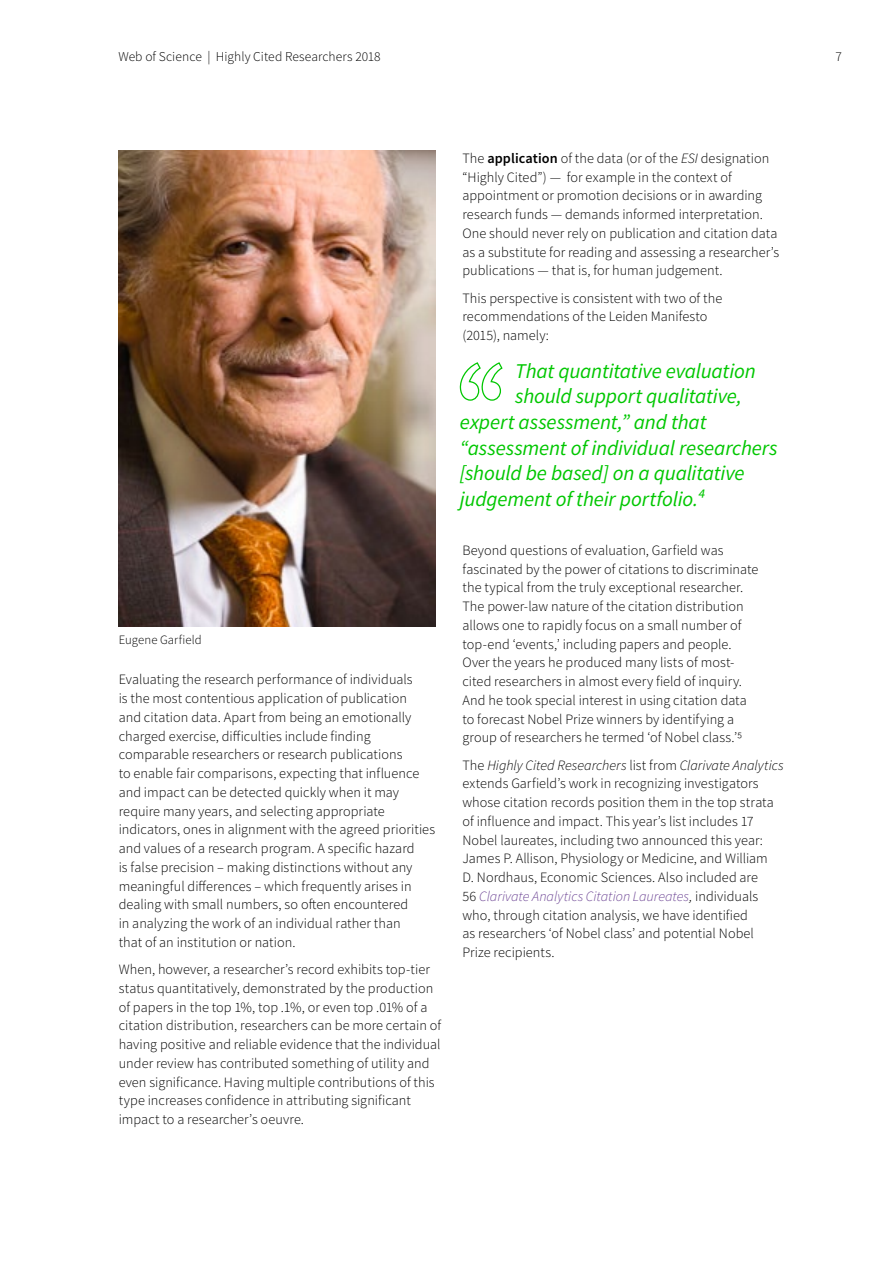
<style>
.page{position:relative;width:893px;height:1263px;background:#fff}
.page>*{position:absolute;margin:0;border:0;box-sizing:border-box;transform-origin:0 0}
.t1{font:italic 21px "Source Sans Pro";letter-spacing:-.01em;color:#00c700}
.t2{font:300 14.25px/18.8px "Source Sans Pro";letter-spacing:.005em;color:#000}
.t3{font:300 13.5px "Source Sans Pro";letter-spacing:.005em;color:#000}
.t4{font:300 12.75px "Source Sans Pro";letter-spacing:.005em;color:#000}
.s1{font-weight:600}
.s2{font-style:italic}
.s3{font-style:italic;color:#6c4494}
</style>
<div class="page">
<img style="left:119px;top:151px;width:317px;height:475px">
<svg style="left:459px;top:362px;width:44px;height:39px"></svg>
<p class="t3" style="left:118px;top:48px;width:264px">Web of Science | Highly Cited Researchers 2018</p>
<p class="t3" style="left:835px;top:48px;width:8px">7</p>
<p class="t2" style="left:462px;top:149px;width:318px">The <span class="s1">application</span> of the data (or of the <span class="s2">ESI</span> designation “Highly Cited”) — for example in the context of appointment or promotion decisions or in awarding research funds — demands informed interpretation.<br>One should never rely on publication and citation data as a substitute for reading and assessing a researcher’s publications — that is, for human judgement.</p>
<p class="t2" style="left:462px;top:288px;width:261px">This perspective is consistent with two of the recommendations of the Leiden Manifesto (2015), namely:</p>
<p class="t4" style="left:119px;top:632px;width:85px">Eugene Garfield</p>
<p class="t2" style="left:119px;top:670px;width:318px">Evaluating the research performance of individuals<br>is the most contentious application of publication<br>and citation data. Apart from being an emotionally charged exercise, difficulties include finding comparable researchers or research publications<br>to enable fair comparisons, expecting that influence and impact can be detected quickly when it may require many years, and selecting appropriate indicators, ones in alignment with the agreed priorities and values of a research program. A specific hazard<br>is false precision – making distinctions without any meaningful differences – which frequently arises in dealing with small numbers, so often encountered<br>in analyzing the work of an individual rather than<br>that of an institution or nation.</p>
<p class="t2" style="left:119px;top:960px;width:324px">When, however, a researcher’s record exhibits top-tier status quantitatively, demonstrated by the production of papers in the top 1%, top .1%, or even top .01% of a citation distribution, researchers can be more certain of having positive and reliable evidence that the individual under review has contributed something of utility and even significance. Having multiple contributions of this type increases confidence in attributing significant impact to a researcher’s oeuvre.</p>
<h1 class="t1" style="left:515px;top:358px;width:242px">That quantitative evaluation</h1>
<h1 class="t1" style="left:515px;top:383px;width:228px">should support qualitative,</h1>
<h1 class="t1" style="left:460px;top:409px;width:248px">expert assessment,” and that</h1>
<h1 class="t1" style="left:460px;top:434px;width:319px">“assessment of individual researchers</h1>
<h1 class="t1" style="left:460px;top:460px;width:286px">[should be based] on a qualitative</h1>
<h1 class="t1" style="left:460px;top:485px;width:246px">judgement of their portfolio.⁴</h1>
<p class="t2" style="left:462px;top:541px;width:297px">Beyond questions of evaluation, Garfield was fascinated by the power of citations to discriminate the typical from the truly exceptional researcher.<br>The power-law nature of the citation distribution allows one to rapidly focus on a small number of top-end ‘events,’ including papers and people.<br>Over the years he produced many lists of most&shy;cited researchers in almost every field of inquiry.<br>And he took special interest in using citation data to forecast Nobel Prize winners by identifying a group of researchers he termed ‘of Nobel class.’5</p>
<p class="t2" style="left:462px;top:755px;width:323px">The <span class="s2">Highly Cited Researchers</span> list from <span class="s2">Clarivate Analytics </span>extends Garfield’s work in recognizing investigators whose citation records position them in the top strata of influence and impact. This year’s list includes 17<br>Nobel laureates, including two announced this year:<br>James P. Allison, Physiology or Medicine, and William<br>D. Nordhaus, Economic Sciences. Also included are<br>56 <span class="s3">Clarivate Analytics Citation Laureates</span><span class="s2">,</span> individuals who, through citation analysis, we have identified<br>as researchers ‘of Nobel class’ and potential Nobel Prize recipients.</p>
</div>
